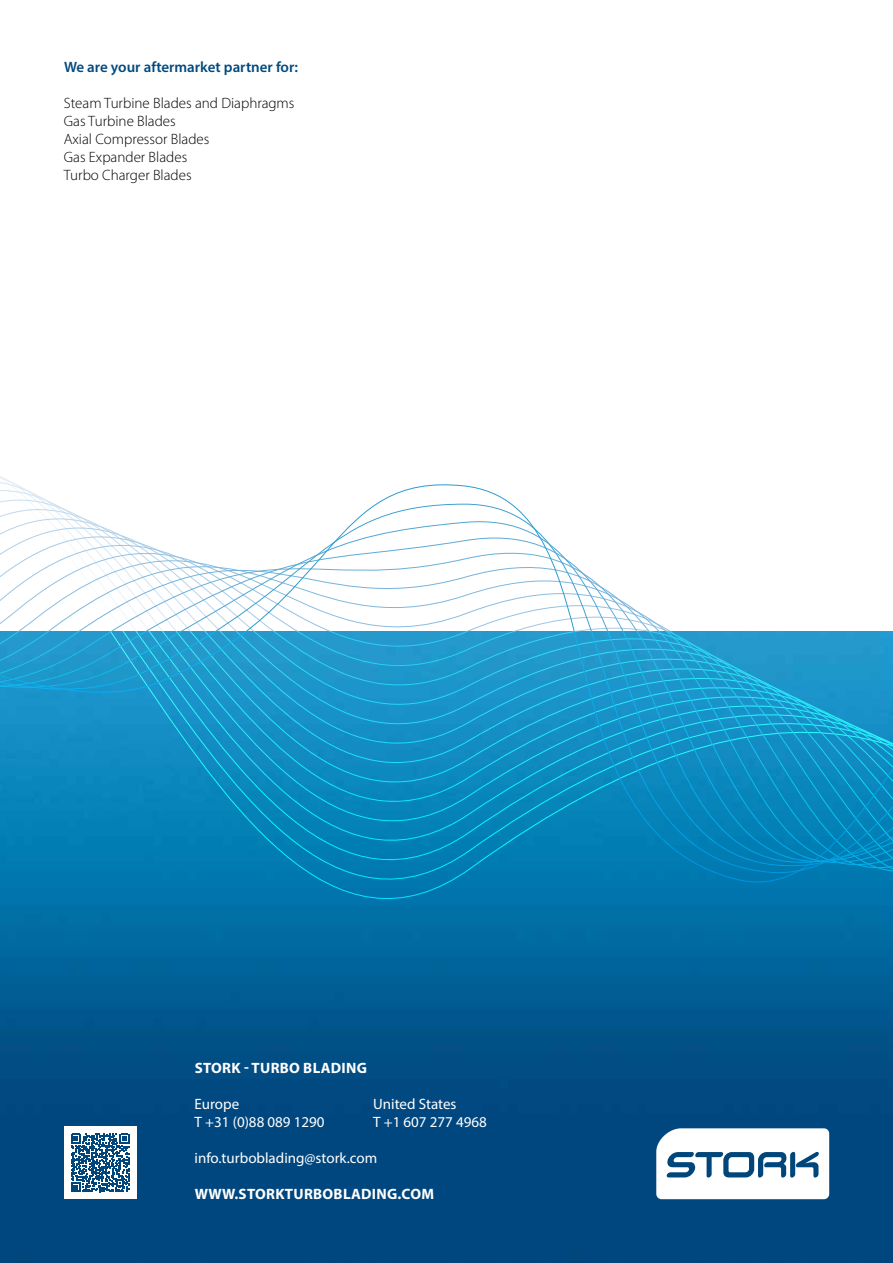
<style>
.page{position:relative;width:893px;height:1263px;background:#fff}
.page>*{position:absolute;margin:0;border:0;box-sizing:border-box;transform-origin:0 0}
.t1{font:300 15px/18px "Myriad Pro";color:#000}
.t2{font:15px "Myriad Pro";color:#fff}
.t3{font:700 15px "Myriad Pro";letter-spacing:.02em;color:#fff}
.t4{font:600 15px "Myriad Pro";color:#004a80}
</style>
<div class="page">
<img style="left:0;top:951px;width:893px;height:312px">
<div style="left:0;top:932px;width:893px;height:19px;background:#016aa1"></div>
<svg style="left:0;top:476px;width:893px;height:448px"></svg>
<div style="left:64px;top:1126px;width:72px;height:73px;background:#fff"></div>
<svg style="left:71px;top:1133px;width:58px;height:59px"></svg>
<svg style="left:656px;top:1128px;width:173px;height:71px"></svg>
<p class="t4" style="left:64px;top:57px;width:235px">We are your aftermarket partner for:</p>
<p class="t1" style="left:64px;top:94px;width:232px">Steam Turbine Blades and Diaphragms<br>Gas Turbine Blades<br>Axial Compressor Blades<br>Gas Expander Blades<br>Turbo Charger Blades</p>
<p class="t3" style="left:195px;top:1058px;width:174px">STORK - TURBO BLADING</p>
<p class="t2" style="left:195px;top:1095px;width:46px">Europe</p>
<p class="t2" style="left:373px;top:1095px;width:85px">United States</p>
<p class="t2" style="left:195px;top:1113px;width:131px">T +31 (0)88 089 1290</p>
<p class="t2" style="left:373px;top:1113px;width:115px">T +1 607 277 4968</p>
<p class="t2" style="left:195px;top:1149px;width:184px">info.turboblading@stork.com</p>
<p class="t3" style="left:195px;top:1184px;width:241px">WWW.STORKTURBOBLADING.COM</p>
</div>
